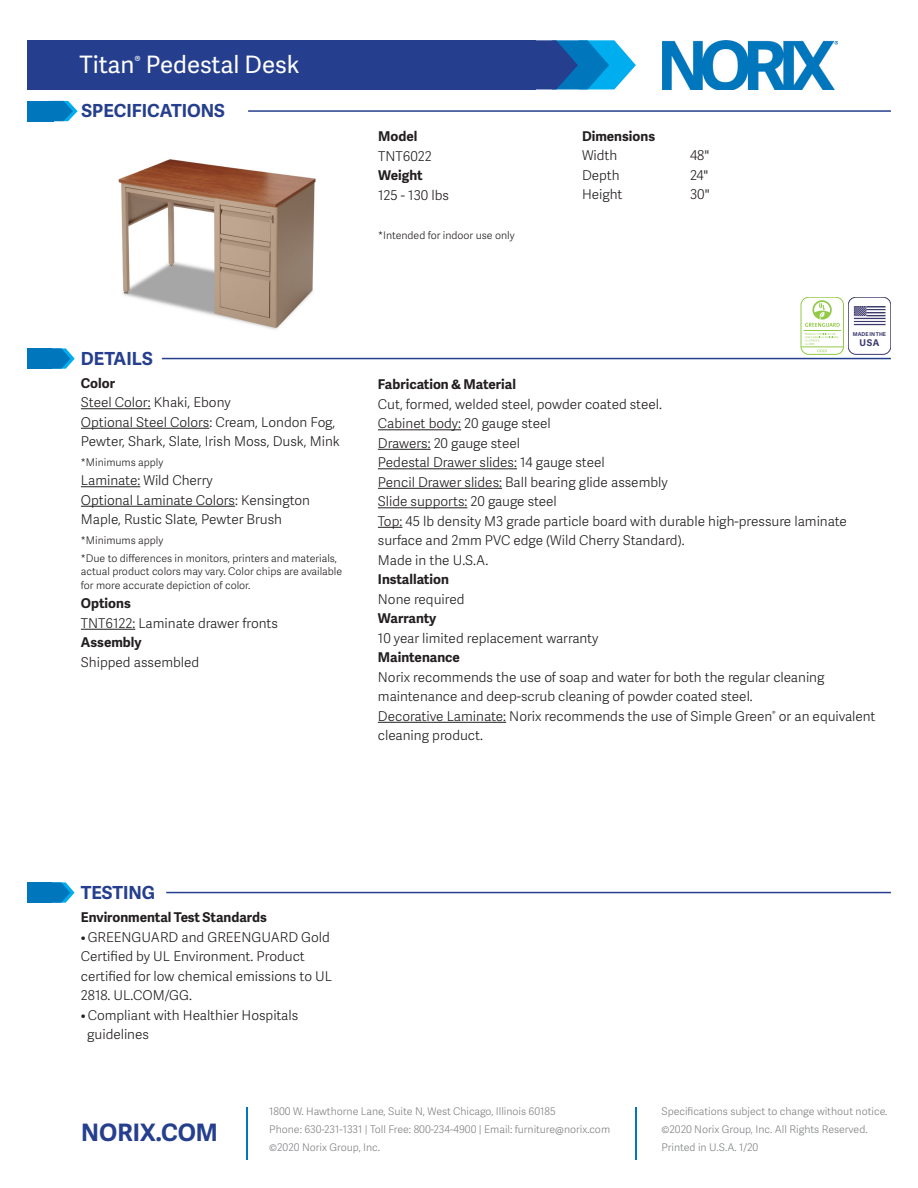
<style>
.page{position:relative;width:918px;height:1188px;background:#fff}
.page>*{position:absolute;margin:0;border:0;box-sizing:border-box;transform-origin:0 0}
.t1{font:24px "Adelle Sans";color:#fff}
.t2{font:700 24px "Adelle Sans";color:#253f8e}
.t3{font:700 18px "Adelle Sans";color:#253f8e}
.t4{font:300 13.5px/19.5px "Adelle Sans";color:#231f20}
.t5{font:700 13.5px "Adelle Sans";color:#231f20}
.t6{font:300 10.5px/18px "Adelle Sans";color:#808285}
.t7{font:300 10.5px/13.5px "Adelle Sans";color:#231f20}
.t8{font:700 9.3px "Adelle Sans";color:#3d3b6e}
.t9{font:700 5.25px "Adelle Sans";color:#3d3b6e}
</style>
<div class="page">
<img style="left:663px;top:40px;width:174px;height:50px">
<svg style="left:535px;top:40px;width:101px;height:49px;background:#2883c2"></svg>
<div style="left:27px;top:40px;width:508px;height:49px;background:#253f8e"></div>
<hr style="left:246px;top:1108px;width:2px;height:52px;background:#0077bd">
<hr style="left:636px;top:1108px;width:1px;height:52px;background:#0077bd">
<hr style="left:378px;top:429px;width:83px;height:1px;background:#231f20">
<hr style="left:378px;top:449px;width:53px;height:1px;background:#231f20">
<hr style="left:378px;top:468px;width:139px;height:1px;background:#231f20">
<hr style="left:378px;top:488px;width:124px;height:1px;background:#231f20">
<hr style="left:378px;top:507px;width:89px;height:1px;background:#231f20">
<svg style="left:378px;top:527px;width:24px;height:1px"></svg>
<hr style="left:378px;top:722px;width:128px;height:1px;background:#231f20">
<svg style="left:52px;top:348px;width:23px;height:21px"></svg>
<div style="left:27px;top:348px;width:25px;height:21px;background:#0077bd"></div>
<hr style="left:162px;top:358px;width:729px;height:1px;background:#253f8e">
<hr style="left:81px;top:408px;width:70px;height:1px;background:#231f20">
<hr style="left:81px;top:428px;width:128px;height:1px;background:#231f20">
<hr style="left:81px;top:486px;width:59px;height:1px;background:#231f20">
<hr style="left:81px;top:506px;width:154px;height:1px;background:#231f20">
<hr style="left:81px;top:629px;width:54px;height:1px;background:#231f20">
<svg style="left:52px;top:882px;width:23px;height:21px"></svg>
<div style="left:27px;top:882px;width:25px;height:21px;background:#0077bd"></div>
<hr style="left:166px;top:892px;width:725px;height:1px;background:#253f8e">
<svg style="left:53px;top:101px;width:25px;height:20px"></svg>
<div style="left:27px;top:101px;width:26px;height:20px;background:#0077bd"></div>
<hr style="left:248px;top:110px;width:643px;height:2px;background:#253f8e">
<img style="left:118px;top:159px;width:198px;height:171px">
<div style="left:848px;top:297px;width:43px;height:58px;border:1px solid #3d3b6e;border-radius:8px"></div>
<svg style="left:854px;top:306px;width:32px;height:19px"></svg>
<div style="left:801px;top:297px;width:43px;height:58px;border:1px solid #92c947;border-radius:8px"></div>
<hr style="left:801px;top:347px;width:43px;height:1px;background:#92c947">
<hr style="left:804px;top:330px;width:37px;height:1px;background:#92c947">
<svg style="left:805px;top:300px;width:35px;height:27px"></svg>
<svg style="left:805px;top:333px;width:33px;height:19px"></svg>
<p class="t1" style="left:79px;top:48px;width:222px">Titan<sup>®</sup> Pedestal Desk</p>
<p class="t3" style="left:82px;top:98px;width:145px">SPECIFICATIONS</p>
<p class="t5" style="left:378px;top:127px;width:41px">Model</p>
<p class="t4" style="left:378px;top:146px;width:55px">TNT6022</p>
<p class="t5" style="left:378px;top:166px;width:46px">Weight</p>
<p class="t4" style="left:378px;top:185px;width:72px">125 - 130 lbs</p>
<p class="t7" style="left:378px;top:228px;width:138px">*Intended for indoor use only</p>
<p class="t5" style="left:582px;top:126px;width:75px">Dimensions</p>
<p class="t4" style="left:582px;top:145px;width:37px">Width</p>
<p class="t4" style="left:690px;top:145px;width:21px">48"</p>
<p class="t4" style="left:582px;top:165px;width:39px">Depth</p>
<p class="t4" style="left:690px;top:165px;width:20px">24"</p>
<p class="t4" style="left:582px;top:184px;width:42px">Height</p>
<p class="t4" style="left:690px;top:184px;width:21px">30"</p>
<p class="t3" style="left:81px;top:346px;width:73px">DETAILS</p>
<p class="t5" style="left:81px;top:373px;width:36px">Color</p>
<p class="t4" style="left:81px;top:392px;width:151px">Steel Color: Khaki, Ebony</p>
<p class="t4" style="left:81px;top:412px;width:260px">Optional Steel Colors: Cream, London Fog,<br>Pewter, Shark, Slate, Irish Moss, Dusk, Mink</p>
<p class="t7" style="left:81px;top:455px;width:84px">*Minimums apply</p>
<p class="t4" style="left:81px;top:470px;width:133px">Laminate: Wild Cherry</p>
<p class="t4" style="left:81px;top:490px;width:231px">Optional Laminate Colors: Kensington<br>Maple, Rustic Slate, Pewter Brush</p>
<p class="t7" style="left:81px;top:533px;width:84px">*Minimums apply</p>
<p class="t7" style="left:81px;top:551px;width:263px">*Due to differences in monitors, printers and materials, actual product colors may vary. Color chips are available for more accurate depiction of color.</p>
<p class="t5" style="left:81px;top:594px;width:51px">Options</p>
<p class="t4" style="left:81px;top:613px;width:199px">TNT6122: Laminate drawer fronts</p>
<p class="t5" style="left:81px;top:633px;width:62px">Assembly</p>
<p class="t4" style="left:81px;top:652px;width:120px">Shipped assembled</p>
<p class="t9" style="left:853px;top:331px;width:35px">MADE IN THE</p>
<p class="t8" style="left:860px;top:336px;width:21px">USA</p>
<p class="t5" style="left:378px;top:375px;width:140px">Fabrication &amp; Material</p>
<p class="t4" style="left:378px;top:394px;width:286px">Cut, formed, welded steel, powder coated steel.</p>
<p class="t4" style="left:378px;top:413px;width:174px">Cabinet body: 20 gauge steel</p>
<p class="t4" style="left:378px;top:433px;width:144px">Drawers: 20 gauge steel</p>
<p class="t4" style="left:378px;top:452px;width:228px">Pedestal Drawer slides: 14 gauge steel</p>
<p class="t4" style="left:378px;top:472px;width:291px">Pencil Drawer slides: Ball bearing glide assembly</p>
<p class="t4" style="left:378px;top:491px;width:180px">Slide supports: 20 gauge steel</p>
<p class="t4" style="left:378px;top:511px;width:471px">Top: 45 lb density M3 grade particle board with durable high-pressure laminate surface and 2mm PVC edge (Wild Cherry Standard).</p>
<p class="t4" style="left:378px;top:550px;width:112px">Made in the U.S.A.</p>
<p class="t5" style="left:378px;top:570px;width:72px">Installation</p>
<p class="t4" style="left:378px;top:589px;width:88px">None required</p>
<p class="t5" style="left:378px;top:609px;width:60px">Warranty</p>
<p class="t4" style="left:378px;top:628px;width:222px">10 year limited replacement warranty</p>
<p class="t5" style="left:378px;top:648px;width:84px">Maintenance</p>
<p class="t4" style="left:378px;top:667px;width:448px">Norix recommends the use of soap and water for both the regular cleaning maintenance and deep-scrub cleaning of powder coated steel.</p>
<p class="t4" style="left:378px;top:706px;width:499px">Decorative Laminate: Norix recommends the use of Simple Green<sup>®</sup> or an equivalent cleaning product.</p>
<p class="t3" style="left:81px;top:880px;width:76px">TESTING</p>
<p class="t5" style="left:81px;top:908px;width:187px">Environmental Test Standards</p>
<p class="t4" style="left:81px;top:927px;width:253px">•GREENGUARD and GREENGUARD Gold<br>Certified by UL Environment. Product certified for low chemical emissions to UL<br>2818. UL.COM/GG.</p>
<p class="t4" style="left:87px;top:1005px;width:213px;text-indent:-6px">•Compliant with Healthier Hospitals guidelines</p>
<p class="t2" style="left:81px;top:1115px;width:138px">NORIX.COM</p>
<p class="t6" style="left:269px;top:1102px;width:288px">1800 W. Hawthorne Lane, Suite N, West Chicago, Illinois 60185</p>
<p class="t6" style="left:269px;top:1120px;width:342px">Phone: 630-231-1331 | Toll Free: 800-234-4900 | Email: furniture@norix.com ©2020 Norix Group, Inc.</p>
<p class="t6" style="left:662px;top:1102px;width:227px">Specifications subject to change without notice. ©2020 Norix Group, Inc. All Rights Reserved.<br>Printed in U.S.A. 1/20</p>
</div>
